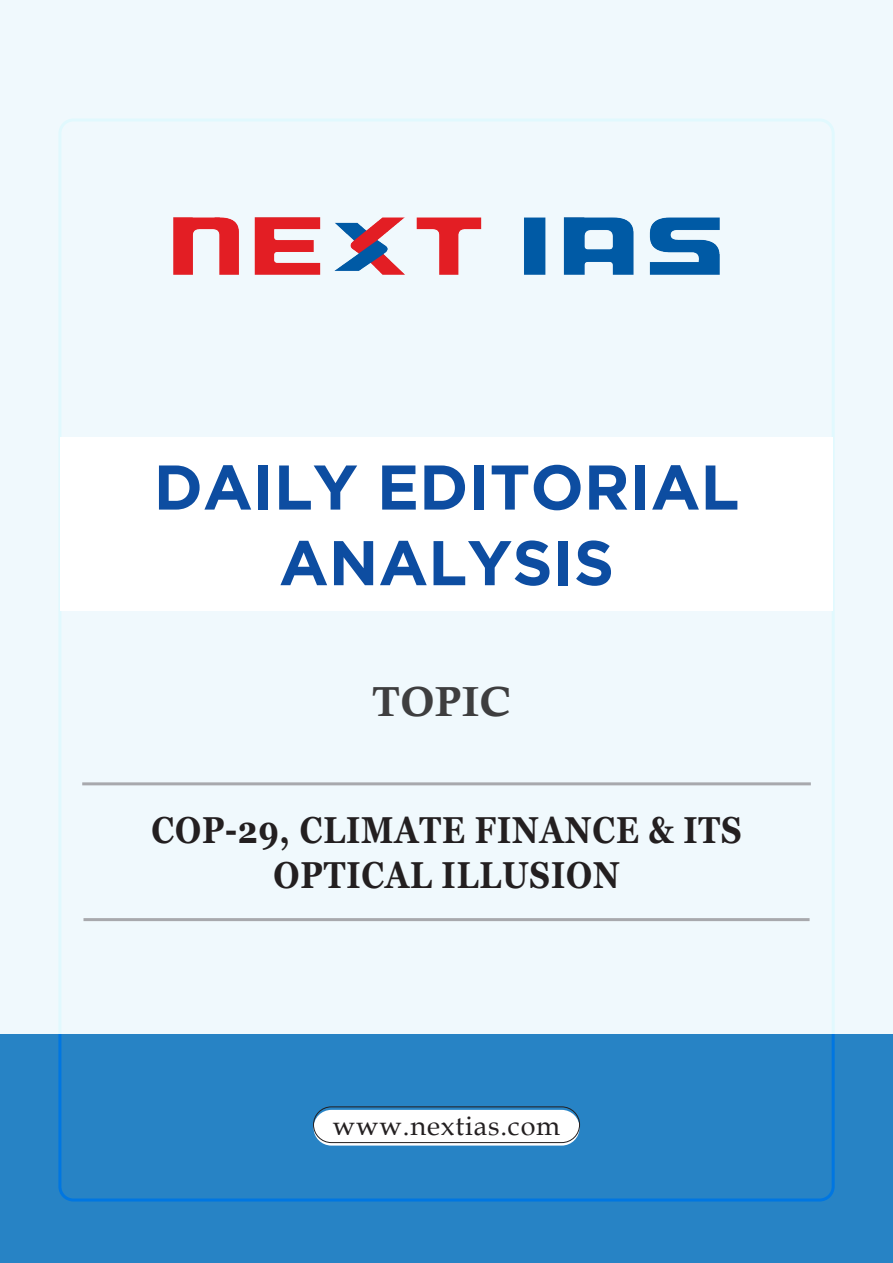
<style>
.page{position:relative;width:893px;height:1263px;background:#f0f9fd}
.page>*{position:absolute;margin:0;border:0;box-sizing:border-box;transform-origin:0 0}
.t1{font:700 63px/75.6px "Gotham";color:#0d4da1;text-align:center}
.t2{font:42px "Calis MT Bol";letter-spacing:.02em;color:#3e3e3f}
.t3{font:700 37.5px/45px "Georgia";letter-spacing:.03em;color:#231f20;text-align:center;scale:.85 1}
.t4{font:27px "Book Antiqua";letter-spacing:.03em;color:#231f20}
</style>
<div class="page">
<img style="left:173px;top:217px;width:547px;height:57px">
<div style="left:0;top:1034px;width:893px;height:229px;background:#2783c5"></div>
<div style="left:60px;top:438px;width:773px;height:173px;background:#fff"></div>
<div style="left:313px;top:1110px;width:267px;height:35px;background:#fff;border-radius:18px"></div>
<div style="left:313px;top:1106px;width:267px;height:37px;border:1px solid #231f20;border-radius:18px"></div>
<hr style="left:83px;top:918px;width:727px;height:3px;background:#a8a9ad">
<hr style="left:82px;top:782px;width:729px;height:3px;background:#a8a9ad">
<p class="t1" style="left:154px;top:448px;width:587px">DAILY EDITORIAL<br>ANALYSIS</p>
<p class="t2" style="left:372px;top:678px;width:141px">TOPIC</p>
<p class="t3" style="left:152px;top:808px;width:696px">COP-29, CLIMATE FINANCE &amp; ITS<br>OPTICAL ILLUSION</p>
<p class="t4" style="left:333px;top:1106px;width:229px">www.nextias.com</p>
</div>
